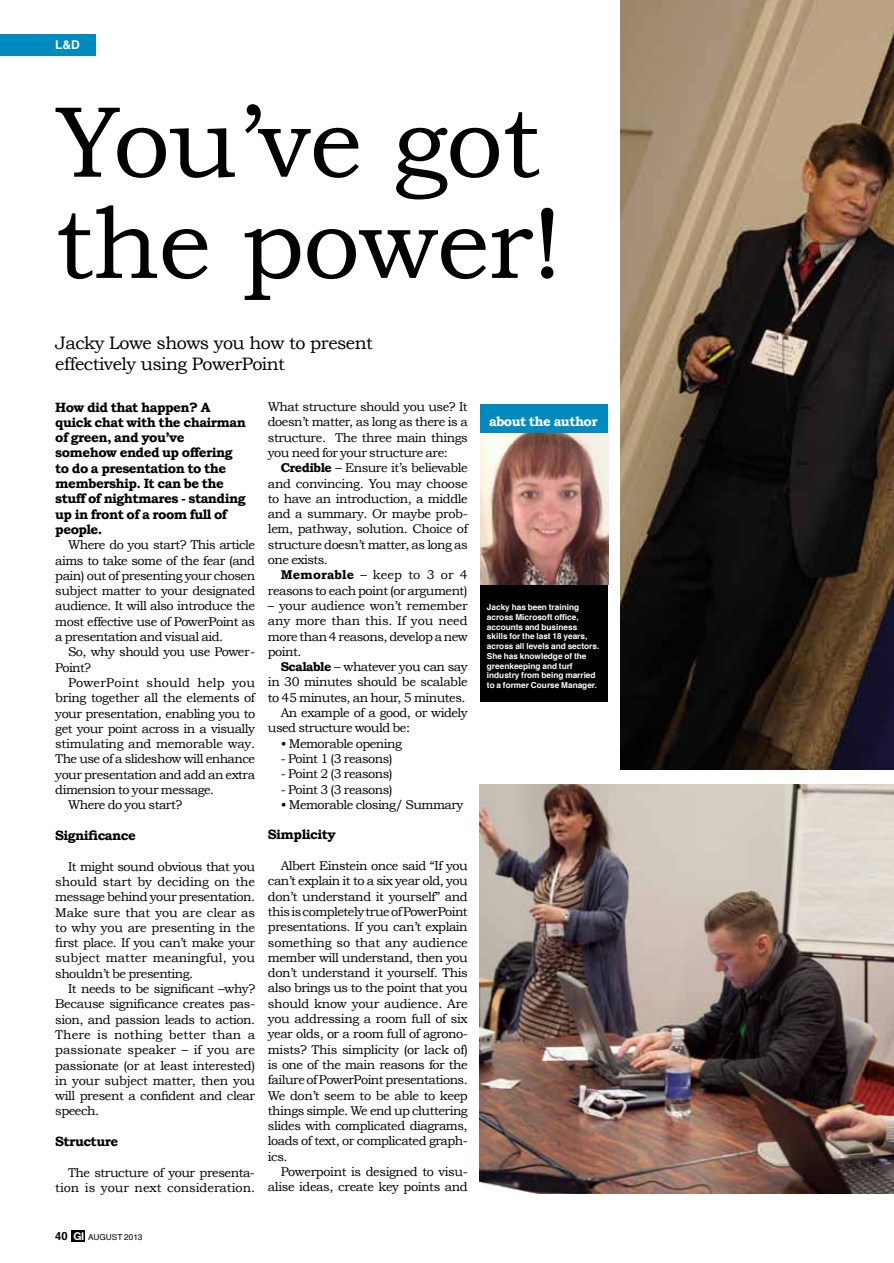
<style>
.page{position:relative;width:894px;height:1263px;background:#fff}
.page>*{position:absolute;margin:0;border:0;box-sizing:border-box;transform-origin:0 0}
.t1{font:101.25px/101.2px "Bookman Old Style";letter-spacing:-.01em;color:#000}
.t2{font:18px/21.6px "Bookman Old Style";letter-spacing:-.03em;color:#000}
.t3{font:700 13.5px/15.3px "Bookman Old Style";letter-spacing:-.04em;color:#000}
.t4{font:700 13.5px "Bookman Old Style";letter-spacing:-.04em;color:#fff}
.t5{font:12.75px "Bookman Old Style";letter-spacing:-.04em;color:#000}
.t6{font:12.75px/15.3px "Bookman Old Style";letter-spacing:-.005em;color:#000;text-align:right}
.t7{font:12.75px "Bookman Old Style";letter-spacing:-.02em;color:#000}
.t8{font:12.75px "Bookman Old Style";color:#000}
.t9{font:12.75px "Bookman Old Style";letter-spacing:-.01em;color:#000}
.t10{font:12.75px "Bookman Old Style";letter-spacing:-.015em;color:#000}
.t11{font:12.75px "Bookman Old Style";letter-spacing:.005em;color:#000}
.t12{font:12.75px "Bookman Old Style";letter-spacing:.015em;color:#000}
.t13{font:700 12px "Helvetica";color:#fff}
.t14{font:700 8.25px/9.8px "Helvetica";color:#fff}
.t15{font:8.25px "Helvetica";color:#000}
.s1{font-weight:700}
.s2{font-weight:700;font-size:11.25px}
.s3{font-family:"Helvetica Neue";font-weight:700;font-size:10.8px;color:#fff}
</style>
<div class="page">
<div style="left:71px;top:1230px;width:14px;height:11px;background:#000"></div>
<div style="left:0;top:34px;width:96px;height:21px;background:#008bbf"></div>
<img style="left:621px;top:0;width:273px;height:770px">
<img style="left:480px;top:784px;width:414px;height:409px">
<div style="left:480px;top:421px;width:128px;height:281px;background:#000"></div>
<img style="left:480px;top:433px;width:128px;height:152px">
<div style="left:480px;top:404px;width:128px;height:29px;background:#008bbf"></div>
<p class="t13" style="left:55px;top:35px;width:26px">L&amp;D</p>
<p class="t1" style="left:55px;top:92px;width:509px">You’ve got the power!</p>
<p class="t2" style="left:55px;top:332px;width:319px">Jacky Lowe shows you how to present effectively using PowerPoint</p>
<p class="t3" style="left:55px;top:399px;width:192px">How did that happen? A quick chat with the chairman of green, and you’ve somehow ended up offering to do a presentation to the membership. It can be the stuff of nightmares - standing up in front of a room full of people.</p>
<p class="t5" style="left:68px;top:538px;width:189px">Where do you start? This article</p>
<p class="t5" style="left:55px;top:553px;width:201px">aims to take some of the fear (and</p>
<p class="t5" style="left:55px;top:568px;width:201px">pain) out of presenting your chosen</p>
<p class="t5" style="left:55px;top:583px;width:201px">subject matter to your designated</p>
<p class="t5" style="left:55px;top:599px;width:201px">audience. It will also introduce the</p>
<p class="t5" style="left:55px;top:614px;width:201px">most effective use of PowerPoint as</p>
<p class="t5" style="left:55px;top:629px;width:169px">a presentation and visual aid.</p>
<p class="t5" style="left:68px;top:645px;width:189px">So, why should you use Power-</p>
<p class="t5" style="left:55px;top:660px;width:37px">Point?</p>
<p class="t12" style="left:68px;top:675px;width:189px">PowerPoint should help you</p>
<p class="t5" style="left:55px;top:691px;width:201px">bring together all the elements of</p>
<p class="t5" style="left:55px;top:706px;width:201px">your presentation, enabling you to</p>
<p class="t5" style="left:55px;top:721px;width:201px">get your point across in a visually</p>
<p class="t5" style="left:55px;top:736px;width:201px">stimulating and memorable way.</p>
<p class="t5" style="left:55px;top:752px;width:201px">The use of a slideshow will enhance</p>
<p class="t5" style="left:55px;top:767px;width:201px">your presentation and add an extra</p>
<p class="t5" style="left:55px;top:782px;width:160px">dimension to your message.</p>
<p class="t5" style="left:68px;top:798px;width:116px">Where do you start?</p>
<p class="t3" style="left:55px;top:827px;width:82px">Significance</p>
<p class="t5" style="left:68px;top:859px;width:189px">It might sound obvious that you</p>
<p class="t6" style="left:55px;top:874px;width:201px">should start by deciding on the</p>
<p class="t5" style="left:55px;top:889px;width:201px">message behind your presentation.</p>
<p class="t10" style="left:55px;top:905px;width:201px">Make sure that you are clear as</p>
<p class="t5" style="left:55px;top:920px;width:201px">to why you are presenting in the</p>
<p class="t5" style="left:55px;top:935px;width:201px">first place. If you can’t make your</p>
<p class="t8" style="left:55px;top:951px;width:201px">subject matter meaningful, you</p>
<p class="t5" style="left:55px;top:966px;width:139px">shouldn’t be presenting.</p>
<p class="t5" style="left:68px;top:981px;width:189px">It needs to be significant –why?</p>
<p class="t5" style="left:55px;top:997px;width:201px">Because significance creates pas-</p>
<p class="t5" style="left:55px;top:1012px;width:201px">sion, and passion leads to action.</p>
<p class="t11" style="left:55px;top:1027px;width:201px">There is nothing better than a</p>
<p class="t8" style="left:55px;top:1042px;width:201px">passionate speaker – if you are</p>
<p class="t5" style="left:55px;top:1058px;width:201px">passionate (or at least interested)</p>
<p class="t7" style="left:55px;top:1073px;width:201px">in your subject matter, then you</p>
<p class="t5" style="left:55px;top:1088px;width:201px">will present a confident and clear</p>
<p class="t5" style="left:55px;top:1104px;width:45px">speech.</p>
<p class="t3" style="left:55px;top:1133px;width:64px">Structure</p>
<p class="t6" style="left:55px;top:1164px;width:201px">The structure of your presenta&shy;tion is your next consideration.</p>
<p class="t5" style="left:268px;top:399px;width:201px">What structure should you use? It</p>
<p class="t5" style="left:268px;top:415px;width:201px">doesn’t matter, as long as there is a</p>
<p class="t5" style="left:268px;top:430px;width:201px">structure. The three main things</p>
<p class="t5" style="left:268px;top:445px;width:181px">you need for your structure are:</p>
<p class="t5" style="left:281px;top:460px;width:189px"><span class="s1">Credible</span> – Ensure it’s believable</p>
<p class="t7" style="left:268px;top:476px;width:201px">and convincing. You may choose</p>
<p class="t5" style="left:268px;top:491px;width:201px">to have an introduction, a middle</p>
<p class="t5" style="left:268px;top:506px;width:201px">and a summary. Or maybe prob-</p>
<p class="t5" style="left:268px;top:522px;width:201px">lem, pathway, solution. Choice of</p>
<p class="t5" style="left:268px;top:537px;width:201px">structure doesn’t matter, as long as</p>
<p class="t5" style="left:268px;top:552px;width:62px">one exists.</p>
<p class="t5" style="left:281px;top:568px;width:189px"><span class="s1">Memorable</span> – keep to 3 or 4</p>
<p class="t5" style="left:268px;top:583px;width:201px">reasons to each point (or argument)</p>
<p class="t5" style="left:268px;top:598px;width:201px">– your audience won’t remember</p>
<p class="t9" style="left:268px;top:613px;width:201px">any more than this. If you need</p>
<p class="t5" style="left:268px;top:629px;width:201px">more than 4 reasons, develop a new</p>
<p class="t5" style="left:268px;top:644px;width:35px">point.</p>
<p class="t5" style="left:281px;top:659px;width:189px"><span class="s1">Scalable</span> – whatever you can say</p>
<p class="t5" style="left:268px;top:675px;width:201px">in 30 minutes should be scalable</p>
<p class="t5" style="left:268px;top:690px;width:199px">to 45 minutes, an hour, 5 minutes.</p>
<p class="t5" style="left:281px;top:705px;width:189px">An example of a good, or widely</p>
<p class="t5" style="left:268px;top:721px;width:144px">used structure would be:</p>
<p class="t5" style="left:281px;top:736px;width:123px">• Memorable opening</p>
<p class="t5" style="left:281px;top:751px;width:114px">- Point 1 (3 reasons)</p>
<p class="t5" style="left:281px;top:766px;width:114px">- Point 2 (3 reasons)</p>
<p class="t5" style="left:281px;top:782px;width:114px">- Point 3 (3 reasons)</p>
<p class="t5" style="left:281px;top:797px;width:184px">• Memorable closing/ Summary</p>
<p class="t3" style="left:268px;top:827px;width:69px">Simplicity</p>
<p class="t5" style="left:281px;top:858px;width:189px">Albert Einstein once said “If you</p>
<p class="t5" style="left:268px;top:874px;width:201px">can’t explain it to a six year old, you</p>
<p class="t5" style="left:268px;top:889px;width:201px">don’t understand it yourself” and</p>
<p class="t5" style="left:268px;top:904px;width:201px">this is completely true of PowerPoint</p>
<p class="t5" style="left:268px;top:920px;width:201px">presentations. If you can’t explain</p>
<p class="t9" style="left:268px;top:935px;width:201px">something so that any audience</p>
<p class="t5" style="left:268px;top:950px;width:201px">member will understand, then you</p>
<p class="t5" style="left:268px;top:965px;width:201px">don’t understand it yourself. This</p>
<p class="t5" style="left:268px;top:981px;width:201px">also brings us to the point that you</p>
<p class="t7" style="left:268px;top:996px;width:201px">should know your audience. Are</p>
<p class="t5" style="left:268px;top:1011px;width:201px">you addressing a room full of six</p>
<p class="t5" style="left:268px;top:1027px;width:201px">year olds, or a room full of agrono-</p>
<p class="t5" style="left:268px;top:1042px;width:201px">mists? This simplicity (or lack of)</p>
<p class="t5" style="left:268px;top:1057px;width:201px">is one of the main reasons for the</p>
<p class="t5" style="left:268px;top:1073px;width:201px">failure of PowerPoint presentations.</p>
<p class="t5" style="left:268px;top:1088px;width:201px">We don’t seem to be able to keep</p>
<p class="t5" style="left:268px;top:1103px;width:201px">things simple. We end up cluttering</p>
<p class="t5" style="left:268px;top:1118px;width:201px">slides with complicated diagrams,</p>
<p class="t5" style="left:268px;top:1134px;width:201px">loads of text, or complicated graph-</p>
<p class="t5" style="left:268px;top:1149px;width:21px">ics.</p>
<p class="t5" style="left:281px;top:1164px;width:189px">Powerpoint is designed to visu-</p>
<p class="t5" style="left:268px;top:1180px;width:201px">alise ideas, create key points and</p>
<p class="t15" style="left:55px;top:1231px;width:89px"><span class="s2">40</span> <span class="s3">GI</span> AUGUST 2013</p>
<p class="t4" style="left:489px;top:413px;width:110px">about the author</p>
<p class="t14" style="left:487px;top:602px;width:114px">Jacky has been training across Microsoft office, accounts and business skills for the last 18 years, across all levels and sectors.<br>She has knowledge of the greenkeeping and turf industry from being married to a former Course Manager.</p>
</div>
